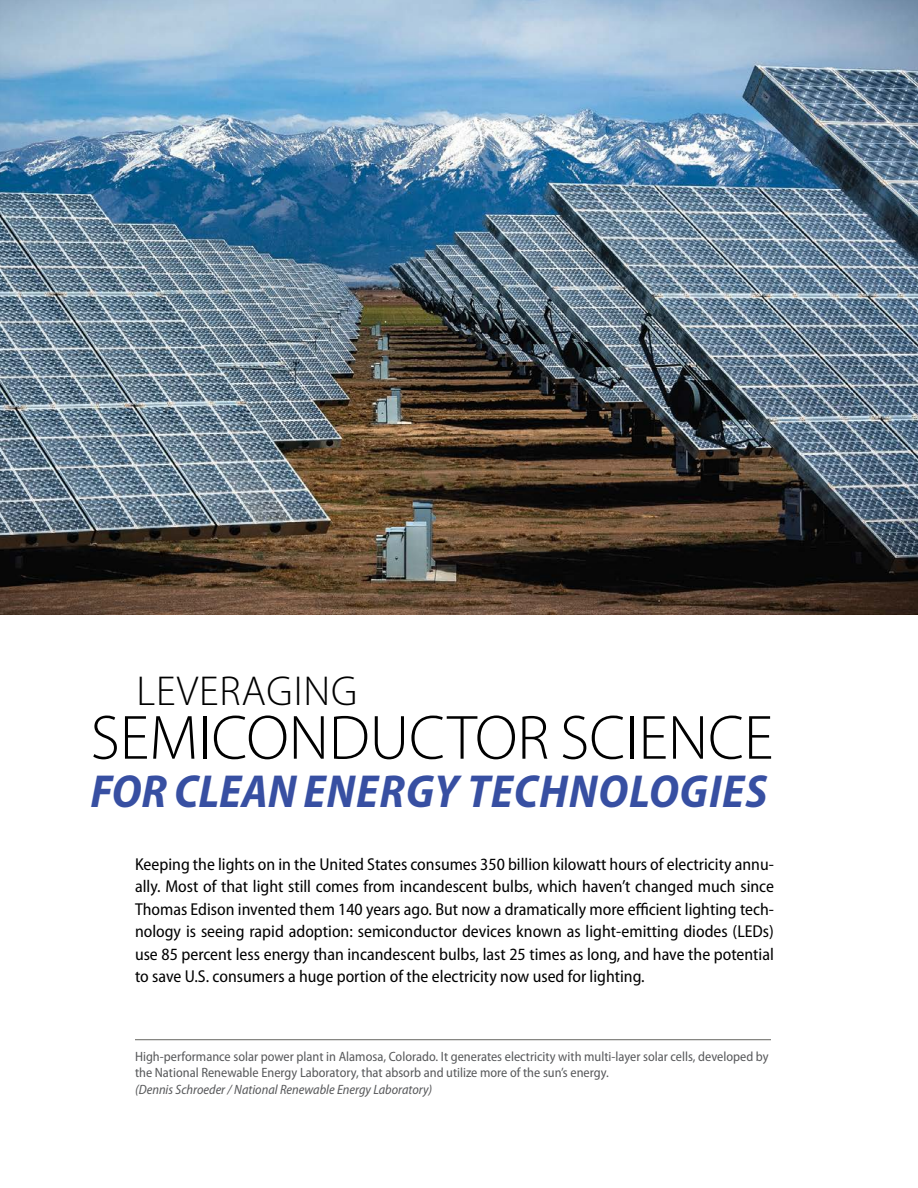
<style>
.page{position:relative;width:918px;height:1188px;background:#fff}
.page>*{position:absolute;margin:0;border:0;box-sizing:border-box;transform-origin:0 0}
.t1{font:300 63px "Myriad Pro";color:#000}
.t2{font:italic 700 semi-condensed 46.5px "Myriad Pro";letter-spacing:.02em;color:#374fa2}
.t3{font:300 42px "Myriad Pro";letter-spacing:.02em;color:#000}
.Body_start{font:semi-condensed 17.25px/22.5px "Myriad Pro";color:#000;text-align:justify}
.Caption_start{font:semi-condensed 13.5px/16.2px "Myriad Pro";color:#58595b}
.s1{font-style:italic}
</style>
<div class="page">
<hr style="left:135px;top:1039px;width:636px;height:1px;background:#646560">
<img style="left:0;top:0;width:918px;height:614px">
<p class="t3" style="left:136px;top:665px;width:222px">LEVERAGING</p>
<p class="t1" style="left:91px;top:700px;width:684px">SEMICONDUCTOR SCIENCE</p>
<p class="t2" style="left:90px;top:766px;width:678px">FOR CLEAN ENERGY TECHNOLOGIES</p>
<p class="Body_start" style="left:135px;top:853px;width:641px">Keeping the lights on in the United States consumes 350 billion kilowatt hours of electricity annu&shy;ally. Most of that light still comes from incandescent bulbs, which haven’t changed much since Thomas Edison invented them 140 years ago. But now a dramatically more efficient lighting tech&shy;nology is seeing rapid adoption: semiconductor devices known as light-emitting diodes (LEDs) use 85 percent less energy than incandescent bulbs, last 25 times as long, and have the potential to save U.S. consumers a huge portion of the electricity now used for lighting.</p>
<p class="Caption_start" style="left:135px;top:1049px;width:635px">High-performance solar power plant in Alamosa, Colorado. It generates electricity with multi-layer solar cells, developed by the National Renewable Energy Laboratory, that absorb and utilize more of the sun’s energy.<br><span class="s1">(Dennis Schroeder / National Renewable Energy Laboratory)</span></p>
</div>
